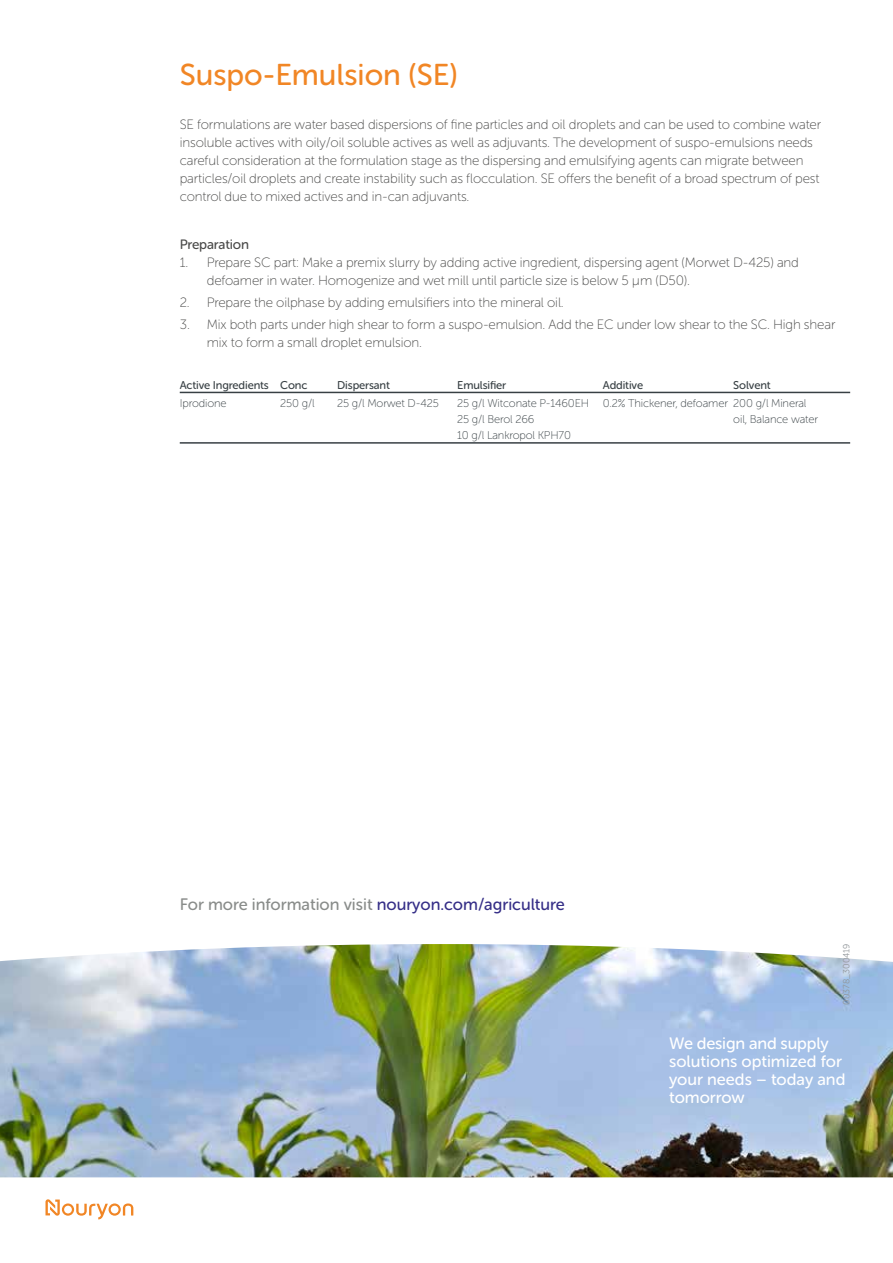
<style>
.page{position:relative;width:893px;height:1263px;background:#fff}
.page>*{position:absolute;margin:0;border:0;box-sizing:border-box;transform-origin:0 0}
.t1{font:30px "Museo Sans Rounded 500";color:#f18625}
.t2{font:16.5px/18px "Museo Sans Rounded 500";color:#fff}
.t3{font:16.5px "Museo Sans Rounded 500";color:#898c8a}
.t4{font:13.5px/18px "Museo Sans Rounded 100";letter-spacing:-.01em;color:#4a4a49}
.t5{font:13.5px "Museo Sans Rounded 500";letter-spacing:-.01em;color:#4a4a49}
.t6{font:11.25px/15.8px "Museo Sans Rounded 100";letter-spacing:-.01em;color:#384044}
.t7{font:11.25px "Museo Sans Rounded 500";letter-spacing:-.01em;color:#384044}
.t8{font:9px "Museo Sans Rounded 300";color:#92979b}
.s1{color:#352e87}
</style>
<div class="page">
<img style="left:0;top:944px;width:893px;height:233px">
<svg style="left:45px;top:1199px;width:88px;height:20px"></svg>
<hr style="left:180px;top:392px;width:670px;height:1px;background:#384044">
<hr style="left:180px;top:442px;width:670px;height:2px;background:#384044">
<h1 class="t1" style="left:180px;top:58px;width:280px">Suspo-Emulsion (SE)</h1>
<p class="t4" style="left:180px;top:116px;width:643px">SE formulations are water based dispersions of fine particles and oil droplets and can be used to combine water insoluble actives with oily/oil soluble actives as well as adjuvants. The development of suspo-emulsions needs careful consideration at the formulation stage as the dispersing and emulsifying agents can migrate between particles/oil droplets and create instability such as flocculation. SE offers the benefit of a broad spectrum of pest control due to mixed actives and in-can adjuvants.</p>
<p class="t5" style="left:180px;top:236px;width:71px">Preparation</p>
<p class="t4" style="left:207px;top:253px;width:594px;text-indent:-27px">1. Prepare SC part: Make a premix slurry by adding active ingredient, dispersing agent (Morwet D-425) and defoamer in water. Homogenize and wet mill until particle size is below 5 μm (D50).</p>
<p class="t4" style="left:180px;top:293px;width:386px">2. Prepare the oilphase by adding emulsifiers into the mineral oil.</p>
<p class="t4" style="left:207px;top:316px;width:630px;text-indent:-27px">3. Mix both parts under high shear to form a suspo-emulsion. Add the EC under low shear to the SC. High shear mix to form a small droplet emulsion.</p>
<p class="t7" style="left:180px;top:378px;width:129px">Active Ingredients Conc</p>
<p class="t7" style="left:337px;top:378px;width:54px">Dispersant</p>
<p class="t7" style="left:457px;top:378px;width:51px">Emulsifier</p>
<p class="t7" style="left:603px;top:378px;width:42px">Additive</p>
<p class="t7" style="left:733px;top:378px;width:39px">Solvent</p>
<p class="t6" style="left:180px;top:396px;width:48px">Iprodione</p>
<p class="t6" style="left:280px;top:396px;width:36px">250 g/l</p>
<p class="t6" style="left:337px;top:396px;width:103px">25 g/l Morwet D-425</p>
<p class="t6" style="left:457px;top:396px;width:351px">25 g/l Witconate P-1460EH 0.2% Thickener, defoamer 200 g/l Mineral<br>25 g/l Berol 266</p>
<p class="t6" style="left:733px;top:412px;width:86px">oil, Balance water</p>
<p class="t6" style="left:457px;top:427px;width:115px">10 g/l Lankropol KPH70</p>
<p class="t3" style="left:180px;top:895px;width:387px">For more information visit <span class="s1">nouryon.com/agriculture</span></p>
<p class="t8" style="left:842px;top:1005px;width:63px;rotate:-90deg">00378_300419</p>
<p class="t2" style="left:669px;top:1034px;width:178px">We design and supply solutions optimized for your needs – today and tomorrow</p>
</div>
